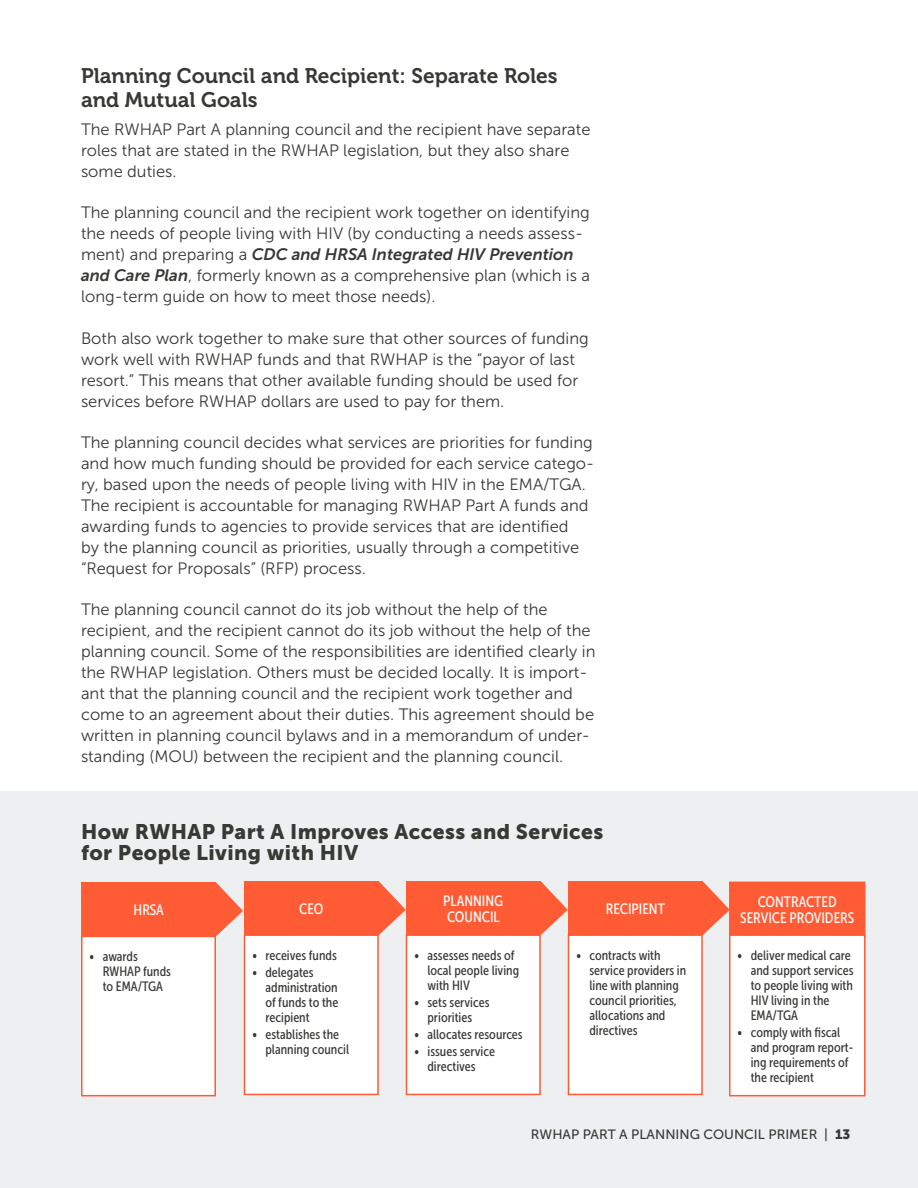
<style>
.page{position:relative;width:918px;height:1188px;background:#fff}
.page>*{position:absolute;margin:0;border:0;box-sizing:border-box;transform-origin:0 0}
.figure_title{font:21px/21px "Museo Sans 900";letter-spacing:.02em;color:#383935}
.t1{font:21px/24px "Museo 700";color:#383935}
.main{font:16.5px/21px "Museo Sans 300";color:#383935}
.t2{font:15px/16.5px "Museo Sans Cond 500";color:#fff;text-align:center}
.t3{font:13.5px/15px "Museo Sans Cond 500";color:#383935}
.t4{font:13.5px "Museo Sans 500";color:#383935}
.s1{font-family:"Museo Sans 700";font-style:italic}
.s2{font-family:"Museo Sans 900"}
</style>
<div class="page">
<div style="left:0;top:791px;width:918px;height:397px;background:#eeeff0"></div>
<div style="left:81px;top:882px;width:135px;height:54px;background:#ff5b35"></div>
<svg style="left:216px;top:882px;width:27px;height:54px"></svg>
<div style="left:82px;top:936px;width:133px;height:160px;background:#fff"></div>
<div style="left:81px;top:936px;width:135px;height:160px;border:2px solid #ff5b35"></div>
<div style="left:244px;top:881px;width:135px;height:54px;background:#ff5b35"></div>
<svg style="left:379px;top:881px;width:27px;height:54px"></svg>
<div style="left:244px;top:935px;width:134px;height:159px;background:#fff"></div>
<div style="left:244px;top:934px;width:135px;height:161px;border:2px solid #ff5b35"></div>
<div style="left:730px;top:882px;width:135px;height:54px;background:#ff5b35"></div>
<div style="left:730px;top:935px;width:135px;height:161px;background:#fff"></div>
<div style="left:729px;top:934px;width:137px;height:162px;border:2px solid #ff5b35"></div>
<div style="left:406px;top:881px;width:135px;height:54px;background:#ff5b35"></div>
<svg style="left:541px;top:881px;width:27px;height:54px"></svg>
<div style="left:406px;top:935px;width:134px;height:159px;background:#fff"></div>
<div style="left:406px;top:934px;width:135px;height:161px;border:2px solid #ff5b35"></div>
<div style="left:568px;top:881px;width:135px;height:54px;background:#ff5b35"></div>
<svg style="left:703px;top:881px;width:27px;height:54px"></svg>
<div style="left:568px;top:935px;width:134px;height:159px;background:#fff"></div>
<div style="left:568px;top:934px;width:135px;height:161px;border:2px solid #ff5b35"></div>
<p class="t1" style="left:81px;top:64px;width:478px">Planning Council and Recipient: Separate Roles and Mutual Goals</p>
<p class="main" style="left:81px;top:119px;width:511px">The RWHAP Part A planning council and the recipient have separate roles that are stated in the RWHAP legislation, but they also share some duties.</p>
<p class="main" style="left:81px;top:202px;width:511px">The planning council and the recipient work together on identifying the needs of people living with HIV (by conducting a needs assess&shy;ment) and preparing a <span class="s1">CDC and HRSA Integrated HIV Prevention and Care Plan</span>, formerly known as a comprehensive plan (which is a long-term guide on how to meet those needs).</p>
<p class="main" style="left:81px;top:327px;width:509px">Both also work together to make sure that other sources of funding work well with RWHAP funds and that RWHAP is the “payor of last resort.” This means that other available funding should be used for services before RWHAP dollars are used to pay for them.</p>
<p class="main" style="left:81px;top:432px;width:515px">The planning council decides what services are priorities for funding and how much funding should be provided for each service catego&shy;ry, based upon the needs of people living with HIV in the EMA/TGA.<br>The recipient is accountable for managing RWHAP Part A funds and awarding funds to agencies to provide services that are identified<br>by the planning council as priorities, usually through a competitive “Request for Proposals” (RFP) process.</p>
<p class="main" style="left:81px;top:599px;width:516px">The planning council cannot do its job without the help of the recipient, and the recipient cannot do its job without the help of the planning council. Some of the responsibilities are identified clearly in the RWHAP legislation. Others must be decided locally. It is import&shy;ant that the planning council and the recipient work together and come to an agreement about their duties. This agreement should be written in planning council bylaws and in a memorandum of under&shy;standing (MOU) between the recipient and the planning council.</p>
<p class="figure_title" style="left:81px;top:821px;width:524px">How RWHAP Part A Improves Access and Services for People Living with HIV</p>
<p class="t2" style="left:134px;top:902px;width:32px">HRSA</p>
<p class="t3" style="left:103px;top:949px;width:70px;text-indent:-14px">• awards<br>RWHAP funds to EMA/TGA</p>
<p class="t2" style="left:443px;top:892px;width:61px">PLANNING</p>
<p class="t2" style="left:447px;top:909px;width:54px">COUNCIL</p>
<p class="t3" style="left:428px;top:947px;width:93px;text-indent:-14px">• assesses needs of local people living with HIV</p>
<p class="t3" style="left:414px;top:995px;width:77px;text-align:center">• sets services priorities</p>
<p class="t3" style="left:414px;top:1027px;width:110px">• allocates resources</p>
<p class="t3" style="left:414px;top:1044px;width:82px;text-align:center">• issues service directives</p>
<p class="t2" style="left:299px;top:900px;width:26px">CEO</p>
<p class="t3" style="left:252px;top:947px;width:86px">• receives funds</p>
<p class="t3" style="left:266px;top:965px;width:74px;text-indent:-14px">• delegates administration of funds to the recipient</p>
<p class="t3" style="left:266px;top:1027px;width:85px;text-indent:-14px">• establishes the planning council</p>
<p class="t2" style="left:606px;top:900px;width:60px">RECIPIENT</p>
<p class="t3" style="left:590px;top:947px;width:98px;text-indent:-14px">• contracts with service providers in line with planning council priorities, allocations and directives</p>
<p class="t2" style="left:740px;top:893px;width:116px">CONTRACTED<br>SERVICE PROVIDERS</p>
<p class="t3" style="left:751px;top:947px;width:104px;text-indent:-14px">• deliver medical care and support services to people living with<br>HIV living in the<br>EMA/TGA</p>
<p class="t3" style="left:751px;top:1025px;width:104px;text-indent:-14px">• comply with fiscal and program report&shy;ing requirements of the recipient</p>
<p class="t4" style="left:531px;top:1127px;width:321px">RWHAP PART A PLANNING COUNCIL PRIMER | <span class="s2">13</span></p>
</div>
